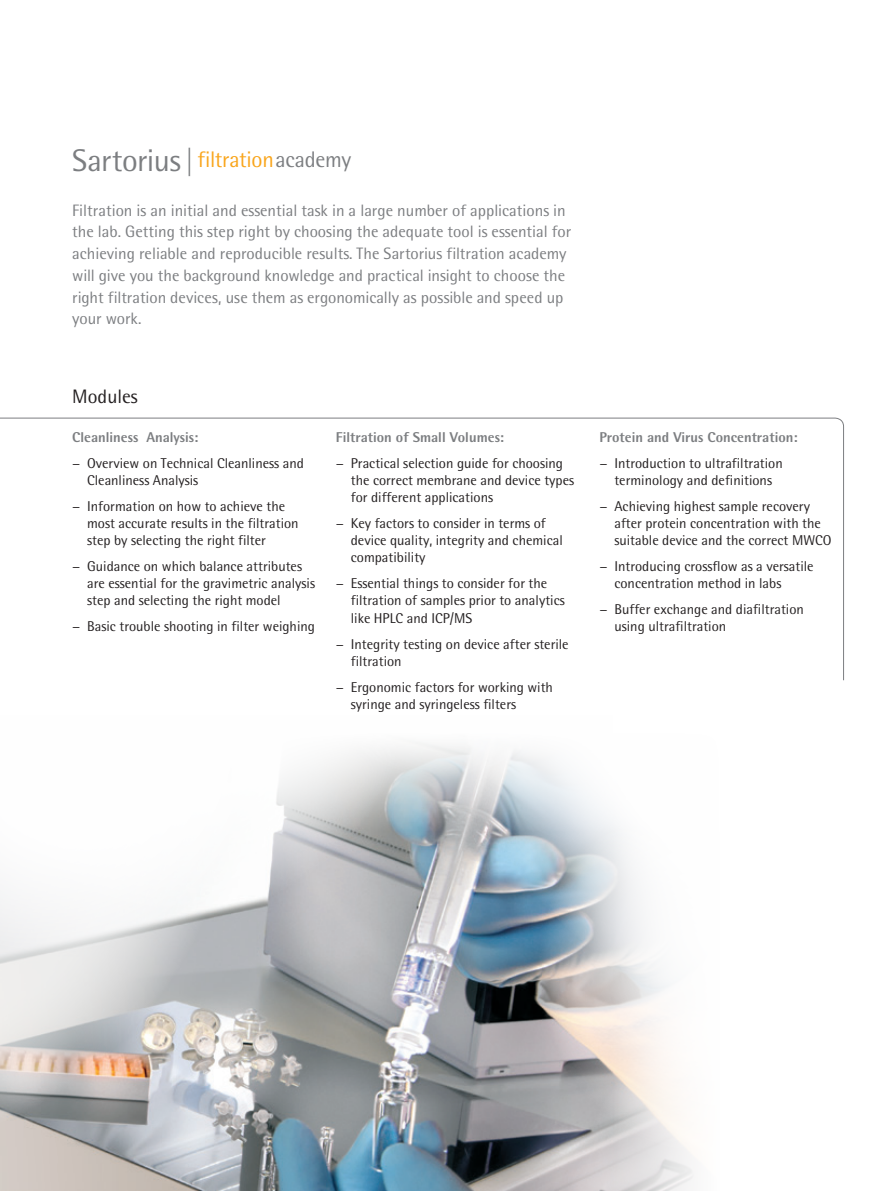
<style>
.page{position:relative;width:893px;height:1191px;background:#fff}
.page>*{position:absolute;margin:0;border:0;box-sizing:border-box;transform-origin:0 0}
.t1{font:22.5px "Sartorius Rotis Sans";letter-spacing:-.015em;color:#f9a51b}
.t2{font:19.5px "Sartorius Rotis Sans 2013";color:#231f20}
.t3{font:16.5px/21.8px "Sartorius Rotis Sans 2013";color:#7c7e81}
.t4{font:14.25px/17.2px "Sartorius Rotis Sans 2013";color:#231f20}
.t5{font:800 14.25px "Sartorius Rotis Sans 2013";color:#7c7e81}
.s1{font-size:31.35px;color:#7c7e81}
.s2{font-size:27.9px;color:#7c7e81}
.s3{color:#7c7e81}
</style>
<div class="page">
<img style="left:0;top:940px;width:529px;height:251px">
<img style="left:415px;top:802px;width:97px;height:263px">
<svg style="left:0;top:978px;width:264px;height:209px;background:#c2bfbf"></svg>
<svg style="left:512px;top:802px;width:182px;height:386px"></svg>
<svg style="left:308px;top:802px;width:131px;height:138px;background:#b0b5b8"></svg>
<svg style="left:0;top:802px;width:308px;height:176px"></svg>
<svg style="left:276px;top:743px;width:316px;height:59px"></svg>
<svg style="left:0;top:417px;width:844px;height:264px"></svg>
<h1 class="t1" style="left:72px;top:146px;width:281px"><span class="s1">Sartorius</span> <span class="s2">|</span> filtration<span class="s3">academy</span></h1>
<p class="t3" style="left:72px;top:199px;width:501px">Filtration is an initial and essential task in a large number of applications in the lab. Getting this step right by choosing the adequate tool is essential for achieving reliable and reproducible results. The Sartorius filtration academy will give you the background knowledge and practical insight to choose the right filtration devices, use them as ergonomically as possible and speed up your work.</p>
<h2 class="t2" style="left:72px;top:385px;width:67px">Modules</h2>
<p class="t5" style="left:72px;top:428px;width:128px">Cleanliness Analysis:</p>
<p class="t4" style="left:87px;top:454px;width:218px;text-indent:-15px">− Overview on Technical Cleanliness and<br>Cleanliness Analysis</p>
<p class="t4" style="left:87px;top:497px;width:213px;text-indent:-15px">− Information on how to achieve the most accurate results in the filtration step by selecting the right filter</p>
<p class="t4" style="left:87px;top:557px;width:229px;text-indent:-15px">− Guidance on which balance attributes are essential for the gravimetric analysis step and selecting the right model</p>
<p class="t4" style="left:72px;top:617px;width:244px">− Basic trouble shooting in filter weighing</p>
<p class="t5" style="left:336px;top:428px;width:170px">Filtration of Small Volumes:</p>
<p class="t4" style="left:351px;top:454px;width:225px;text-indent:-15px">− Practical selection guide for choosing the correct membrane and device types for different applications</p>
<p class="t4" style="left:351px;top:514px;width:214px;text-indent:-15px">− Key factors to consider in terms of device quality, integrity and chemical compatibility</p>
<p class="t4" style="left:351px;top:574px;width:215px;text-indent:-15px">− Essential things to consider for the filtration of samples prior to analytics like HPLC and ICP/MS</p>
<p class="t4" style="left:351px;top:635px;width:219px;text-indent:-15px">− Integrity testing on device after sterile filtration</p>
<p class="t4" style="left:351px;top:678px;width:204px;text-indent:-15px">− Ergonomic factors for working with syringe and syringeless filters</p>
<p class="t5" style="left:600px;top:428px;width:200px">Protein and Virus Concentration:</p>
<p class="t4" style="left:600px;top:454px;width:185px;text-align:center">− Introduction to ultrafiltration terminology and definitions</p>
<p class="t4" style="left:614px;top:497px;width:219px;text-indent:-15px">− Achieving highest sample recovery after protein concentration with the suitable device and the correct MWCO</p>
<p class="t4" style="left:614px;top:557px;width:201px;text-indent:-15px">− Introducing crossflow as a versatile concentration method in labs</p>
<p class="t4" style="left:614px;top:600px;width:191px;text-indent:-15px">− Buffer exchange and diafiltration using ultrafiltration</p>
</div>
